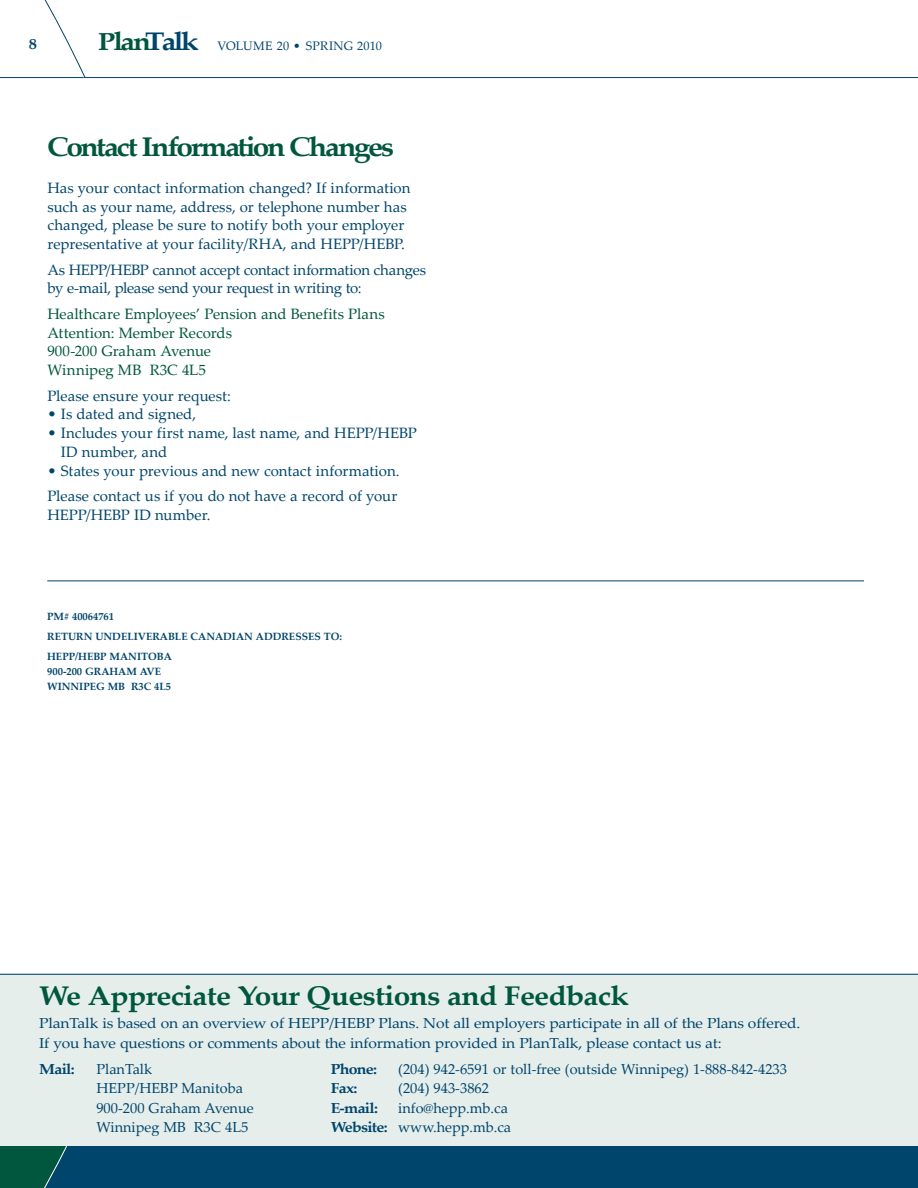
<style>
.page{position:relative;width:918px;height:1188px;background:#fff}
.page>*{position:absolute;margin:0;border:0;box-sizing:border-box;transform-origin:0 0}
.t1{font:700 27px "Palatino Linotype";letter-spacing:-.025em;color:#00573d;scale:1.11 1}
.t2{font:700 27px "Palatino Linotype";letter-spacing:-.08em;color:#00573d;scale:1.11 1}
.t3{font:15px/18.8px "Palatino Linotype";color:#00456b}
.t4{font:15px/18.8px "Palatino Linotype";letter-spacing:.005em;color:#00573d}
.t5{font:700 15px "Palatino Linotype";color:#00456b;scale:1.1 1}
.t6{font:14.4px/19.5px "Palatino Linotype";letter-spacing:-.01em;color:#00456b;scale:1.08 1}
.t7{font:14.4px/19.5px "Palatino Linotype";letter-spacing:-.01em;color:#00456b}
.t8{font:700 14.4px "Palatino Linotype";letter-spacing:-.045em;color:#00456b;scale:1.1 1}
.t9{font:12.3px "Palatino Linotype";letter-spacing:.02em;color:#00456b}
.t10{font:700 10.5px/20.4px "Palatino Linotype";color:#00456b}
.s1{font-weight:700;font-size:24.6px;color:#00573d}
.s2{font-weight:700;font-size:25.5px;color:#00573d}
.s3{font-weight:700;font-size:25.5px}
.s4{font-weight:400}
.s5{font-weight:700}
</style>
<div class="page">
<div style="left:26px;top:1146px;width:892px;height:42px;background:#00456b"></div>
<svg style="left:0;top:1146px;width:67px;height:42px"></svg>
<svg style="left:44px;top:0;width:42px;height:77px"></svg>
<hr style="left:0;top:77px;width:83px;height:1px;background:#00456b">
<hr style="left:83px;top:77px;width:835px;height:1px;background:#00456b">
<div style="left:0;top:974px;width:918px;height:172px;background:#e6eeec"></div>
<hr style="left:0;top:974px;width:918px;height:1px;background:#00456b">
<hr style="left:47px;top:580px;width:817px;height:1px;background:#00456b">
<p class="t5" style="left:29px;top:33px;width:9px">8</p>
<p class="t9" style="left:98px;top:37px;width:285px"><span class="s1">P</span><span class="s2">lan</span><span class="s3">Talk</span> Volume 20 • Spring 2010</p>
<h1 class="t2" style="left:47px;top:128px;width:314px">Contact Information Changes</h1>
<p class="t3" style="left:47px;top:178px;width:365px">Has your contact information changed? If information such as your name, address, or telephone number has changed, please be sure to notify both your employer representative at your facility/RHA, and HEPP/HEBP.</p>
<p class="t3" style="left:47px;top:260px;width:380px">As HEPP/HEBP cannot accept contact information changes by e-mail, please send your request in writing to:</p>
<p class="t4" style="left:47px;top:304px;width:339px">Healthcare Employees’ Pension and Benefits Plans<br>Attention: Member Records<br>900-200 Graham Avenue<br>Winnipeg MB R3C 4L5</p>
<p class="t3" style="left:47px;top:386px;width:185px">Please ensure your request:</p>
<p class="t3" style="left:47px;top:404px;width:150px">• Is dated and signed,</p>
<p class="t3" style="left:61px;top:423px;width:357px;text-indent:-13px">• Includes your first name, last name, and HEPP/HEBP<br>ID number, and</p>
<p class="t3" style="left:47px;top:457px;width:354px;line-height:25.5px">• States your previous and new contact information.<br>Please contact us if you do not have a record of your</p>
<p class="t3" style="left:47px;top:505px;width:165px">HEPP/HEBP ID number.</p>
<p class="t10" style="left:47px;top:606px;width:296px">PM# 40064761<br>RETURN UNDELIVERABLE CANADIAN ADDRESSES TO:<br>HEPP/HEBP MANITOBA</p>
<p class="t10" style="left:47px;top:664px;width:125px;line-height:15px">900-200 GRAHAM AVE<br>WINNIPEG MB R3C 4L5</p>
<h1 class="t1" style="left:39px;top:976px;width:533px">We Appreciate Your Questions and Feedback</h1>
<p class="t6" style="left:39px;top:1013px;width:252px">PlanTalk is based on an overview of HEPP</p>
<p class="t6" style="left:39px;top:1013px;width:706px;text-indent:290px">/HEBP Plans. Not all employers participate in all of the Plans offered.<br>If you have questions or comments about the information provided in PlanTalk, please contact us at:</p>
<p class="t7" style="left:96px;top:1059px;width:159px;text-indent:9px">lanTalk<br>HEPP/HEBP Manitoba<br>900-200 Graham Avenue<br>Winnipeg MB R3C 4L5</p>
<p class="t8" style="left:331px;top:1058px;width:44px">Phone:</p>
<p class="t7" style="left:398px;top:1058px;width:390px">(204) 942-6591 or toll-free (outside Winnipeg) 1-888-842-4233</p>
<p class="t8" style="left:39px;top:1059px;width:45px">Mail: <span class="s4">P</span></p>
<p class="t8" style="left:331px;top:1078px;width:26px">Fax:</p>
<p class="t7" style="left:398px;top:1078px;width:92px">(204) 943-3862</p>
<p class="t8" style="left:331px;top:1097px;width:45px">E-mail:</p>
<p class="t7" style="left:331px;top:1097px;width:182px;text-align:right">info@hepp.mb.ca<br><span class="s5">Website:</span> www.hepp.mb.ca</p>
</div>
